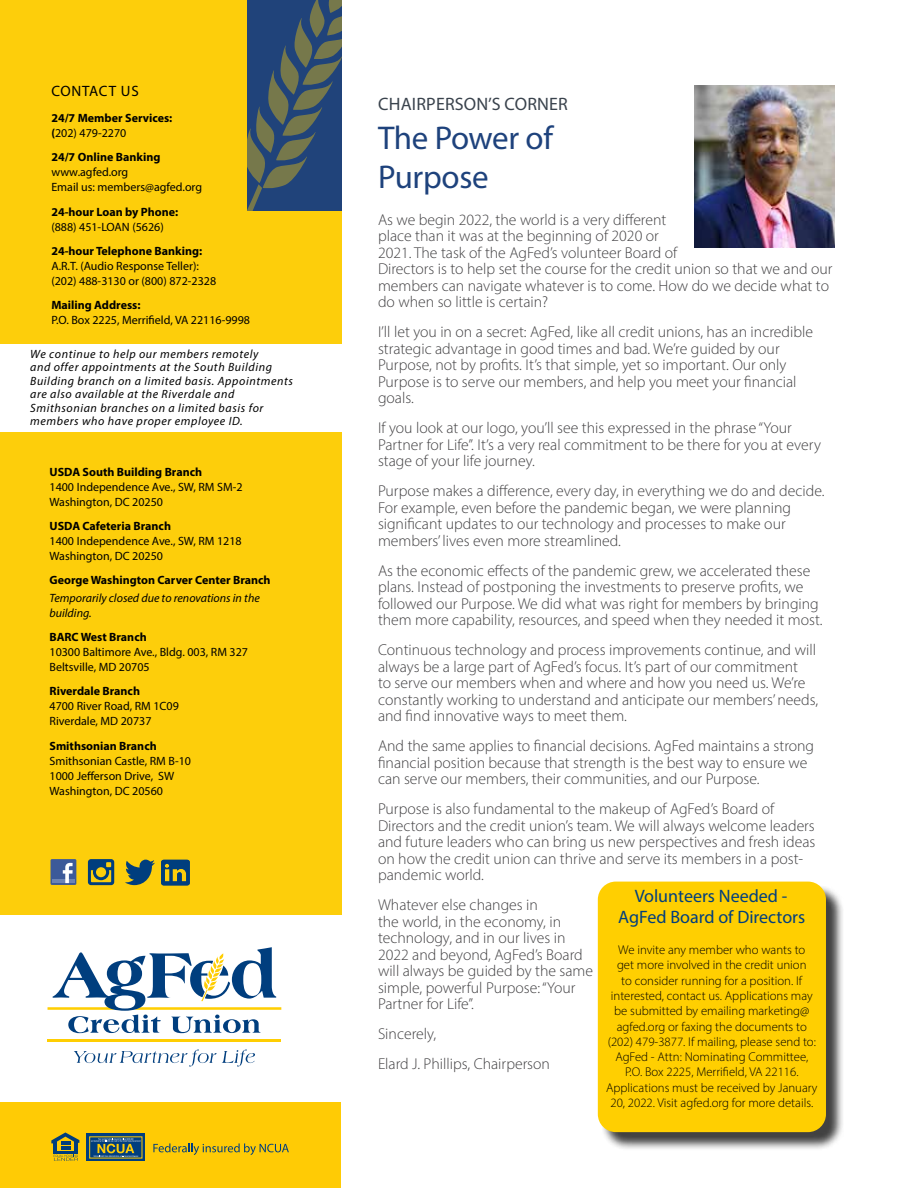
<style>
.page{position:relative;width:918px;height:1188px;background:#fff}
.page>*{position:absolute;margin:0;border:0;box-sizing:border-box;transform-origin:0 0}
.t1{font:33px/39px "Myriad Pro";letter-spacing:-.01em;color:#1e427c}
.t2{font:18px/21.6px "Myriad Pro";color:#003e7e;text-align:center}
.t3{font:18px "Myriad Pro";letter-spacing:.01em;color:#3a434d}
.t4{font:300 15.75px/16.5px "Myriad Pro";color:#414042}
.t5{font:15px "Myriad Pro";letter-spacing:.05em;color:#000}
.t6{font:300 12.75px/15.3px "Myriad Pro";color:#000;text-align:center}
.t7{font:12px/15px "Myriad Pro";color:#000}
.t8{font:700 12px/15px "Myriad Pro";color:#000}
.t9{font:italic 12px/13.5px "Myriad Pro";letter-spacing:.05em;color:#000}
.t10{font:italic 12px/15px "Myriad Pro";color:#000}
.s1{font-weight:400}
</style>
<div class="page">
<div style="left:0;top:0;width:341px;height:915px;background:#fdce0b"></div>
<div style="left:0;top:1103px;width:340px;height:85px;background:#ffcb05"></div>
<svg style="left:87px;top:1134px;width:58px;height:27px"></svg>
<svg style="left:89px;top:1137px;width:53px;height:21px"></svg>
<svg style="left:91px;top:1138px;width:50px;height:19px"></svg>
<svg style="left:153px;top:1143px;width:136px;height:12px"></svg>
<hr style="left:53px;top:1141px;width:4px;height:13px;background:#003e7e">
<hr style="left:55px;top:1151px;width:23px;height:3px;background:#003e7e">
<hr style="left:74px;top:1141px;width:4px;height:13px;background:#003e7e">
<svg style="left:51px;top:1132px;width:28px;height:13px"></svg>
<hr style="left:61px;top:1146px;width:10px;height:4px;background:#003e7e">
<svg style="left:54px;top:1155px;width:24px;height:6px"></svg>
<svg style="left:247px;top:0;width:94px;height:210px;background:#3a536b"></svg>
<hr style="left:48px;top:1040px;width:233px;height:2px;background:#ffce02">
<svg style="left:74px;top:1050px;width:181px;height:16px"></svg>
<svg style="left:48px;top:947px;width:233px;height:86px"></svg>
<div style="left:51px;top:859px;width:25px;height:26px;background:#3c5a99"></div>
<hr style="left:52px;top:879px;width:23px;height:4px;background:#6d84b4">
<svg style="left:63px;top:863px;width:10px;height:20px"></svg>
<svg style="left:125px;top:860px;width:30px;height:25px"></svg>
<svg style="left:161px;top:860px;width:29px;height:25px"></svg>
<svg style="left:88px;top:859px;width:26px;height:26px"></svg>
<div style="left:0;top:344px;width:351px;height:88px;background:#fff"></div>
<img style="left:695px;top:85px;width:139px;height:162px">
<div style="left:600px;top:884px;width:245px;height:267px;background:#000;opacity:.75"></div>
<div style="left:598px;top:882px;width:228px;height:250px;background:#ffcf01;border-radius:18px"></div>
<p class="t5" style="left:51px;top:82px;width:89px">CONTACT US</p>
<p class="t8" style="left:51px;top:110px;width:123px">24/7 Member Services: (<span class="s1">202) 479-2270</span></p>
<p class="t8" style="left:51px;top:150px;width:111px">24/7 Online Banking</p>
<p class="t7" style="left:51px;top:165px;width:152px">www.agfed.org<br>Email us: members@agfed.org</p>
<p class="t8" style="left:51px;top:204px;width:129px">24-hour Loan by Phone:</p>
<p class="t7" style="left:51px;top:219px;width:114px">(888) 451-LOAN (5626)</p>
<p class="t8" style="left:51px;top:243px;width:152px">24-hour Telephone Banking:</p>
<p class="t7" style="left:51px;top:258px;width:166px">A.R.T. (Audio Response Teller): (202) 488-3130 or (800) 872-2328</p>
<p class="t8" style="left:51px;top:297px;width:91px">Mailing Address:</p>
<p class="t7" style="left:51px;top:312px;width:200px">P.O. Box 2225, Merrifield, VA 22116-9998</p>
<p class="t9" style="left:30px;top:347px;width:264px">We continue to help our members remotely<br>and offer appointments at the South Building Building branch on a limited basis. Appointments are also available at the Riverdale and Smithsonian branches on a limited basis for members who have proper employee ID.</p>
<p class="t8" style="left:50px;top:464px;width:154px">USDA South Building Branch</p>
<p class="t7" style="left:50px;top:479px;width:195px">1400 Independence Ave., SW, RM SM-2<br>Washington, DC 20250</p>
<p class="t8" style="left:50px;top:518px;width:123px">USDA Cafeteria Branch</p>
<p class="t7" style="left:50px;top:533px;width:194px">1400 Independence Ave., SW, RM 1218<br>Washington, DC 20250</p>
<p class="t8" style="left:50px;top:572px;width:223px">George Washington Carver Center Branch</p>
<p class="t10" style="left:50px;top:590px;width:212px">Temporarily closed due to renovations in the building.</p>
<p class="t8" style="left:50px;top:629px;width:99px">BARC West Branch</p>
<p class="t7" style="left:50px;top:644px;width:200px">10300 Baltimore Ave., Bldg. 003, RM 327<br>Beltsville, MD 20705</p>
<p class="t8" style="left:50px;top:683px;width:92px">Riverdale Branch</p>
<p class="t7" style="left:50px;top:699px;width:131px">4700 River Road, RM 1C09<br>Riverdale, MD 20737</p>
<p class="t8" style="left:50px;top:738px;width:109px">Smithsonian Branch</p>
<p class="t7" style="left:50px;top:753px;width:143px">Smithsonian Castle, RM B-10<br>1000 Jefferson Drive, SW<br>Washington, DC 20560</p>
<p class="t3" style="left:378px;top:93px;width:191px">CHAIRPERSON’S CORNER</p>
<h1 class="t1" style="left:378px;top:118px;width:177px">The Power of<br>Purpose</h1>
<p class="t4" style="left:378px;top:211px;width:456px">As we begin 2022, the world is a very different<br>place than it was at the beginning of 2020 or<br>2021. The task of the AgFed’s volunteer Board of<br>Directors is to help set the course for the credit union so that we and our members can navigate whatever is to come. How do we decide what to do when so little is certain?</p>
<p class="t4" style="left:378px;top:324px;width:437px">I’ll let you in on a secret: AgFed, like all credit unions, has an incredible strategic advantage in good times and bad. We’re guided by our Purpose, not by profits. It’s that simple, yet so important. Our only Purpose is to serve our members, and help you meet your financial goals.</p>
<p class="t4" style="left:378px;top:420px;width:445px">If you look at our logo, you’ll see this expressed in the phrase “Your<br>Partner for Life”. It’s a very real commitment to be there for you at every stage of your life journey.</p>
<p class="t4" style="left:378px;top:483px;width:448px">Purpose makes a difference, every day, in everything we do and decide.<br>For example, even before the pandemic began, we were planning significant updates to our technology and processes to make our members’ lives even more streamlined.</p>
<p class="t4" style="left:378px;top:562px;width:446px">As the economic effects of the pandemic grew, we accelerated these plans. Instead of postponing the investments to preserve profits, we followed our Purpose. We did what was right for members by bringing them more capability, resources, and speed when they needed it most.</p>
<p class="t4" style="left:378px;top:642px;width:442px">Continuous technology and process improvements continue, and will always be a large part of AgFed’s focus. It’s part of our commitment<br>to serve our members when and where and how you need us. We’re constantly working to understand and anticipate our members’ needs, and find innovative ways to meet them.</p>
<p class="t4" style="left:378px;top:738px;width:438px">And the same applies to financial decisions. AgFed maintains a strong financial position because that strength is the best way to ensure we can serve our members, their communities, and our Purpose.</p>
<p class="t4" style="left:378px;top:801px;width:439px">Purpose is also fundamental to the makeup of AgFed’s Board of Directors and the credit union’s team. We will always welcome leaders and future leaders who can bring us new perspectives and fresh ideas on how the credit union can thrive and serve its members in a post&shy;pandemic world.</p>
<p class="t4" style="left:378px;top:897px;width:217px">Whatever else changes in<br>the world, in the economy, in technology, and in our lives in<br>2022 and beyond, AgFed’s Board will always be guided by the same simple, powerful Purpose: “Your<br>Partner for Life”.</p>
<p class="t4" style="left:378px;top:1019px;width:174px;line-height:30px">Sincerely,<br>Elard J. Phillips, Chairperson</p>
<p class="t2" style="left:618px;top:885px;width:189px">Volunteers Needed -<br>AgFed Board of Directors</p>
<p class="t6" style="left:606px;top:942px;width:213px">We invite any member who wants to<br>get more involved in the credit union<br>to consider running for a position. If interested, contact us. Applications may be submitted by emailing marketing@ agfed.org or faxing the documents to (202) 479-3877. If mailing, please send to:<br>AgFed - Attn: Nominating Committee, P.O. Box 2225, Merrifield, VA 22116.<br>Applications must be received by January 20, 2022. Visit agfed.org for more details.</p>
</div>
